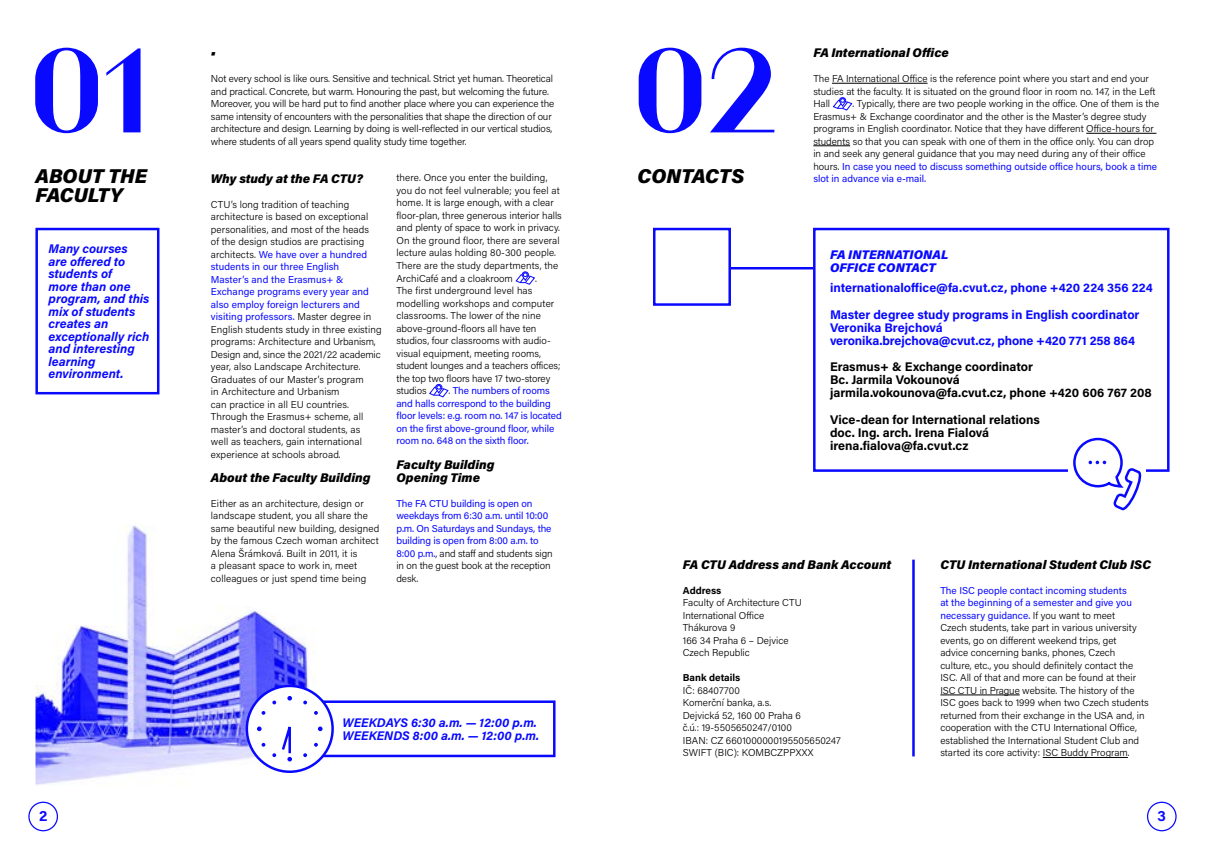
<style>
.page{position:relative;width:1205px;height:851px;background:#fff}
.page>*{position:absolute;margin:0;border:0;box-sizing:border-box;transform-origin:0 0}
.t1{font:700 127.5px "Athens";color:#0909ff}
.t2{font:italic 900 20px/18.8px "Acumin Pro";letter-spacing:.005em;color:#000}
.t3{font:700 14.38px "Acumin Pro";color:#0909ff}
.t4{font:italic 700 12.5px/12.5px "Acumin Pro";color:#0909ff}
.t5{font:700 12.5px/13.1px "Acumin Pro";color:#000}
.t6{font:700 12.5px/26.2px "Acumin Pro";letter-spacing:-.005em;color:#0909ff}
.t7{font:italic 900 12.5px/12.5px "Acumin Pro";color:#000}
.t8{font:italic 900 12.5px/13.1px "Acumin Pro";letter-spacing:.005em;color:#0909ff}
.t9{font:300 10px/12.5px "Acumin Pro";color:#000}
.t10{font:10px/12.5px "Acumin Pro";letter-spacing:-.01em;color:#0909ff}
.t11{font:700 10px "Acumin Pro";color:#000}
.s1{font-weight:400;color:#0909ff}
.s2{font-weight:300;color:#000}
</style>
<div class="page">
<img style="left:36px;top:525px;width:280px;height:260px">
<div style="left:813px;top:228px;width:356px;height:244px;background:#fff;border:2px solid #0909ff"></div>
<hr style="left:731px;top:267px;width:82px;height:2px;background:#0909ff">
<div style="left:28px;top:801px;width:30px;height:30px;border:1px solid #0909ff;border-radius:50%"></div>
<div style="left:1147px;top:801px;width:29px;height:30px;border:1px solid #0909ff;border-radius:50%"></div>
<hr style="left:832px;top:83px;width:95px;height:1px;background:#000">
<hr style="left:1086px;top:133px;width:70px;height:1px;background:#000">
<hr style="left:813px;top:145px;width:37px;height:1px;background:#000">
<svg style="left:832px;top:97px;width:21px;height:14px"></svg>
<div style="left:35px;top:228px;width:124px;height:166px;border:2px solid #0909ff"></div>
<div style="left:305px;top:700px;width:250px;height:57px;border:2px solid #0909ff"></div>
<svg style="left:515px;top:271px;width:20px;height:14px"></svg>
<svg style="left:429px;top:383px;width:20px;height:15px"></svg>
<hr style="left:940px;top:694px;width:79px;height:1px;background:#000">
<hr style="left:1043px;top:757px;width:85px;height:1px;background:#000">
<div style="left:247px;top:685px;width:86px;height:86px;background:#fff;border-radius:50%"></div>
<div style="left:246px;top:684px;width:88px;height:88px;border:2px solid #0909ff;border-radius:50%"></div>
<svg style="left:303px;top:700px;width:4px;height:4px"></svg>
<svg style="left:314px;top:711px;width:4px;height:3px"></svg>
<svg style="left:303px;top:753px;width:4px;height:4px"></svg>
<svg style="left:314px;top:742px;width:4px;height:4px"></svg>
<svg style="left:318px;top:726px;width:4px;height:5px"></svg>
<svg style="left:257px;top:726px;width:5px;height:5px"></svg>
<svg style="left:272px;top:695px;width:20px;height:66px"></svg>
<div style="left:653px;top:228px;width:78px;height:78px;background:#fff;border:2px solid #0909ff"></div>
<div style="left:1067px;top:440px;width:78px;height:69px;background:#fff"></div>
<svg style="left:1073px;top:437px;width:68px;height:74px"></svg>
<hr style="left:912px;top:559px;width:3px;height:197px;background:#0909ff">
<h1 class="t1" style="left:25px;top:2px;width:128px">01</h1>
<h1 class="t1" style="left:628px;top:2px;width:156px">02</h1>
<p class="t7" style="left:813px;top:46px;width:137px">FA International Office</p>
<p class="t9" style="left:813px;top:72px;width:343px">The FA International Office is the reference point where you start and end your studies at the faculty. It is situated on the ground floor in room no. 147, in the Left<br>Hall</p>
<p class="t7" style="left:211px;top:46px;width:7px">•</p>
<p class="t9" style="left:211px;top:72px;width:345px">Not every school is like ours. Sensitive and technical. Strict yet human. Theoretical and practical. Concrete, but warm. Honouring the past, but welcoming the future.<br>Moreover, you will be hard put to find another place where you can experience the same intensity of encounters with the personalities that shape the direction of our architecture and design. Learning by doing is well-reflected in our vertical studios, where students of all years spend quality study time together.</p>
<p class="t9" style="left:813px;top:97px;width:347px;text-indent:39px">. Typically, there are two people working in the office. One of them is the Erasmus+ &amp; Exchange coordinator and the other is the Master’s degree study programs in English coordinator. Notice that they have different Office-hours for students so that you can speak with one of them in the office only. You can drop in and seek any general guidance that you may need during any of their office hours. <span class="s1">In case you need to discuss something outside office hours, book a time slot in advance via e-mail.</span></p>
<h2 class="t2" style="left:35px;top:165px;width:113px">ABOUT THE<br>FACULTY</h2>
<h2 class="t2" style="left:637px;top:165px;width:108px">CONTACTS</h2>
<p class="t7" style="left:211px;top:171px;width:154px">Why study at the FA CTU?</p>
<p class="t9" style="left:211px;top:197px;width:172px">CTU’s long tradition of teaching architecture is based on exceptional personalities, and most of the heads<br>of the design studios are practising architects. <span class="s1">We have over a hundred students in our three English<br>Master’s and the Erasmus+ &amp; Exchange programs every year and also employ foreign lecturers and visiting professors.</span> Master degree in English students study in three existing programs: Architecture and Urbanism, Design and, since the 2021/22 academic year, also Landscape Architecture.<br>Graduates of our Master’s program<br>in Architecture and Urbanism<br>can practice in all EU countries.<br>Through the Erasmus+ scheme, all master’s and doctoral students, as<br>well as teachers, gain international experience at schools abroad.</p>
<p class="t7" style="left:211px;top:470px;width:161px">About the Faculty Building</p>
<p class="t9" style="left:211px;top:496px;width:170px">Either as an architecture, design or landscape student, you all share the same beautiful new building, designed by the famous Czech woman architect Alena Šrámková. Built in 2011, it is<br>a pleasant space to work in, meet colleagues or just spend time being</p>
<p class="t9" style="left:396px;top:171px;width:167px">there. Once you enter the building, you do not feel vulnerable; you feel at home. It is large enough, with a clear floor-plan, three generous interior halls and plenty of space to work in privacy.<br>On the ground floor, there are several lecture aulas holding 80-300 people.<br>There are the study departments, the ArchiCafé and a cloakroom</p>
<p class="t9" style="left:535px;top:271px;width:3px">.</p>
<p class="t9" style="left:396px;top:284px;width:165px">The first underground level has modelling workshops and computer classrooms. The lower of the nine above-ground-floors all have ten studios, four classrooms with audio&shy;visual equipment, meeting rooms, student lounges and a teachers offices; the top two floors have 17 two-storey studios</p>
<p class="t4" style="left:49px;top:242px;width:102px">Many courses<br>are offered to students of<br>more than one program, and this mix of students creates an exceptionally rich and interesting learning environment.</p>
<p class="t8" style="left:830px;top:247px;width:120px">FA INTERNATIONAL<br>OFFICE CONTACT</p>
<p class="t6" style="left:830px;top:274px;width:324px">internationaloffice@fa.cvut.cz, phone +420 224 356 224<br>Master degree study programs in English coordinator</p>
<p class="t6" style="left:830px;top:320px;width:307px;line-height:13.1px">Veronika Brejchová<br>veronika.brejchova@cvut.cz, phone +420 771 258 864</p>
<p class="t5" style="left:830px;top:359px;width:323px">Erasmus+ &amp; Exchange coordinator<br>Bc. Jarmila Vokounová<br>jarmila.vokounova@fa.cvut.cz, phone +420 606 767 208</p>
<p class="t5" style="left:830px;top:412px;width:211px">Vice-dean for International relations doc. Ing. arch. Irena Fialová irena.fialova@fa.cvut.cz</p>
<p class="t10" style="left:396px;top:384px;width:167px;text-indent:52px"><span class="s2">.</span> The numbers of rooms and halls correspond to the building floor levels: e.g. room no. 147 is located on the first above-ground floor, while room no. 648 on the sixth floor.</p>
<p class="t7" style="left:396px;top:458px;width:99px">Faculty Building<br>Opening Time</p>
<p class="t10" style="left:396px;top:496px;width:158px">The FA CTU building is open on weekdays from 6:30 a.m. until 10:00 p.m. On Saturdays and Sundays, the building is open from 8:00 a.m. to<br>8:00 p.m.<span class="s2">, and staff and students sign in on the guest book at the reception desk.</span></p>
<p class="t7" style="left:940px;top:557px;width:212px">CTU International Student Club ISC</p>
<p class="t9" style="left:940px;top:583px;width:210px"><span class="s1">The ISC people contact incoming students<br>at the beginning of a semester and give you necessary guidance.</span> If you want to meet<br>Czech students, take part in various university events, go on different weekend trips, get<br>advice concerning banks, phones, Czech culture, etc., you should definitely contact the ISC. All of that and more can be found at their ISC CTU in Prague website. The history of the ISC goes back to 1999 when two Czech students returned from their exchange in the USA and, in cooperation with the CTU International Office, established the International Student Club and started its core activity: ISC Buddy Program.</p>
<p class="t7" style="left:683px;top:557px;width:210px">FA CTU Address and Bank Account</p>
<p class="t11" style="left:683px;top:583px;width:40px">Address</p>
<p class="t9" style="left:683px;top:596px;width:121px">Faculty of Architecture CTU<br>International Office<br>Thákurova 9<br>166 34 Praha 6 – Dejvice<br>Czech Republic</p>
<p class="t11" style="left:683px;top:670px;width:59px">Bank details</p>
<p class="t9" style="left:683px;top:683px;width:160px">IČ: 68407700<br>Komerční banka, a.s.<br>Dejvická 52, 160 00 Praha 6<br>č.ú.: 19-5505650247/0100<br>IBAN: CZ 6601000000195505650247<br>SWIFT (BIC): KOMBCZPPXXX</p>
<p class="t4" style="left:342px;top:715px;width:198px">WEEKDAYS 6:30 a.m. — 12:00 p.m.<br>WEEKENDS 8:00 a.m. — 12:00 p.m.</p>
<h3 class="t3" style="left:39px;top:806px;width:10px">2</h3>
<h3 class="t3" style="left:1157px;top:806px;width:10px">3</h3>
</div>
